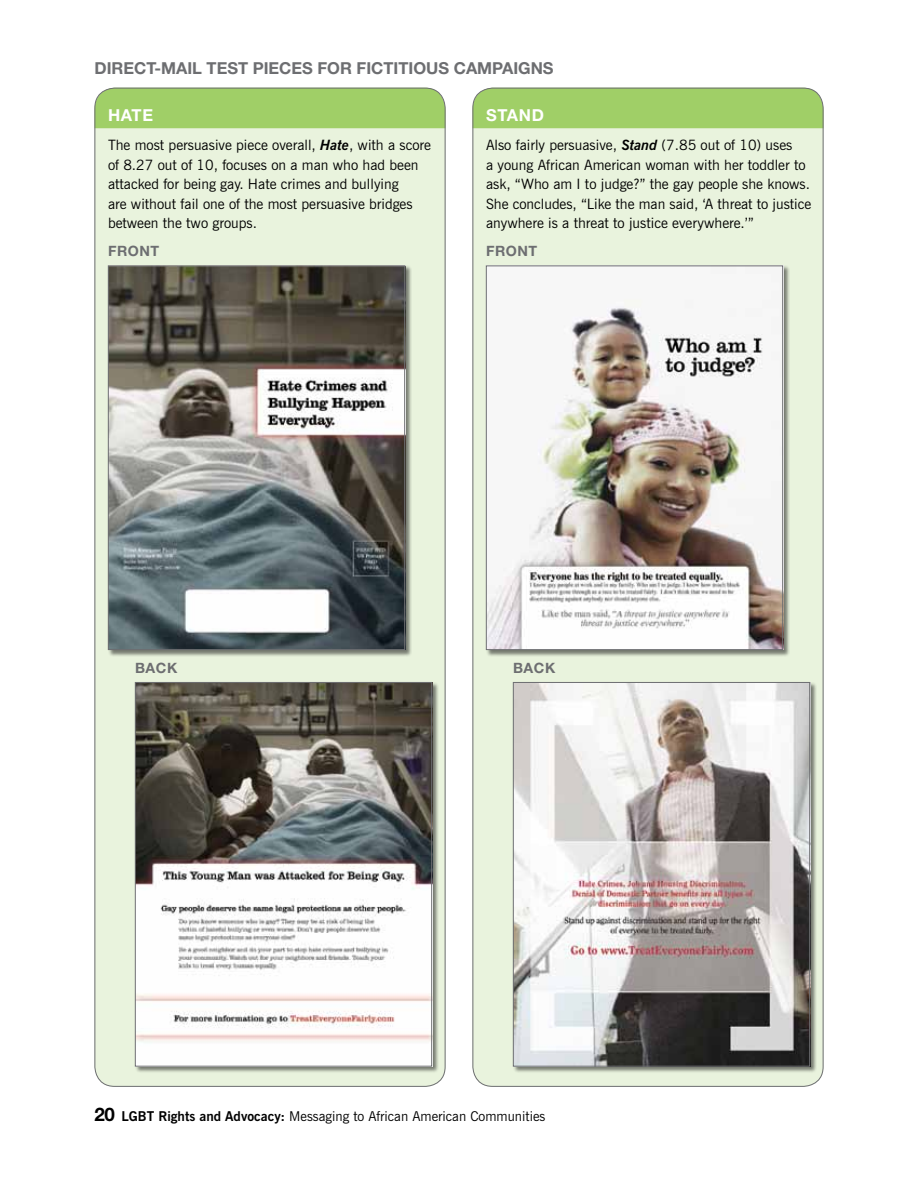
<style>
.page{position:relative;width:918px;height:1188px;background:#fff}
.page>*{position:absolute;margin:0;border:0;box-sizing:border-box;transform-origin:0 0}
.t1{font:700 16.5px "Helvetica Neue";color:#6d6e71}
.t2{font:700 16.5px "Helvetica Neue";letter-spacing:.04em;color:#fff}
.t3{font:14.25px/19.5px "News Gothic BT";color:#000}
.t4{font:700 14.25px "Helvetica Neue";letter-spacing:.04em;color:#6d6e71}
.t5{font:13.5px "News Gothic BT";color:#000}
.s1{font-weight:700;font-style:italic}
.s2{font-family:"Helvetica Neue";font-weight:700;font-size:18.75px}
.s3{font-weight:700}
</style>
<div class="page">
<div style="left:94px;top:88px;width:352px;height:999px;background:#e9f3dd;border-radius:20px"></div>
<div style="left:94px;top:88px;width:350px;height:40px;background:#a0cf67"></div>
<div style="left:135px;top:682px;width:304px;height:391px;background:#000;opacity:.5"></div>
<img style="left:137px;top:684px;width:293px;height:380px">
<div style="left:135px;top:682px;width:297px;height:384px;border:1px solid #6d6e71"></div>
<div style="left:108px;top:265px;width:304px;height:392px;background:#000;opacity:.5"></div>
<img style="left:110px;top:268px;width:293px;height:380px">
<div style="left:108px;top:266px;width:297px;height:384px;border:1px solid #6d6e71"></div>
<div style="left:472px;top:88px;width:352px;height:999px;background:#e9f3dd;border-radius:20px"></div>
<div style="left:472px;top:88px;width:350px;height:40px;background:#a0cf67"></div>
<div style="left:513px;top:682px;width:304px;height:391px;background:#000;opacity:.5"></div>
<img style="left:515px;top:684px;width:293px;height:380px">
<div style="left:513px;top:682px;width:297px;height:384px;border:1px solid #6d6e71"></div>
<div style="left:486px;top:265px;width:304px;height:392px;background:#000;opacity:.5"></div>
<img style="left:488px;top:268px;width:293px;height:380px">
<div style="left:486px;top:266px;width:297px;height:384px;border:1px solid #6d6e71"></div>
<p class="t1" style="left:94px;top:58px;width:235px">DIRECT-MAIL TEST PIECES FOR</p>
<p class="t1" style="left:357px;top:58px;width:9px">FICTI</p>
<p class="t1" style="left:398px;top:58px;width:21px">TIOUS</p>
<p class="t1" style="left:454px;top:58px;width:49px">CAMPAIG</p>
<p class="t1" style="left:531px;top:58px;width:23px">NS</p>
<p class="t2" style="left:108px;top:105px;width:47px">HATE</p>
<p class="t3" style="left:108px;top:135px;width:325px">The most persuasive piece overall, <span class="s1">Hate</span>, with a score of 8.27 out of 10, focuses on a man who had been attacked for being gay. Hate crimes and bullying<br>are without fail one of the most persuasive bridges between the two groups.</p>
<p class="t4" style="left:108px;top:243px;width:49px">FRONT</p>
<p class="t2" style="left:486px;top:105px;width:59px">STAND</p>
<p class="t3" style="left:486px;top:135px;width:327px">Also fairly persuasive, <span class="s1">Stand</span> (7.85 out of 10) uses<br>a young African American woman with her toddler to ask, “Who am I to judge?” the gay people she knows.<br>She concludes, “Like the man said, ‘A threat to justice anywhere is a threat to justice everywhere.’”</p>
<p class="t4" style="left:486px;top:243px;width:49px">FRONT</p>
<p class="t4" style="left:135px;top:659px;width:12px">BACK</p>
<p class="t4" style="left:513px;top:659px;width:12px">BACK</p>
<p class="t5" style="left:94px;top:1108px;width:452px"><span class="s2">20</span> <span class="s3">LGBT Rights and Advocacy:</span> Messaging to African American Communities</p>
</div>
